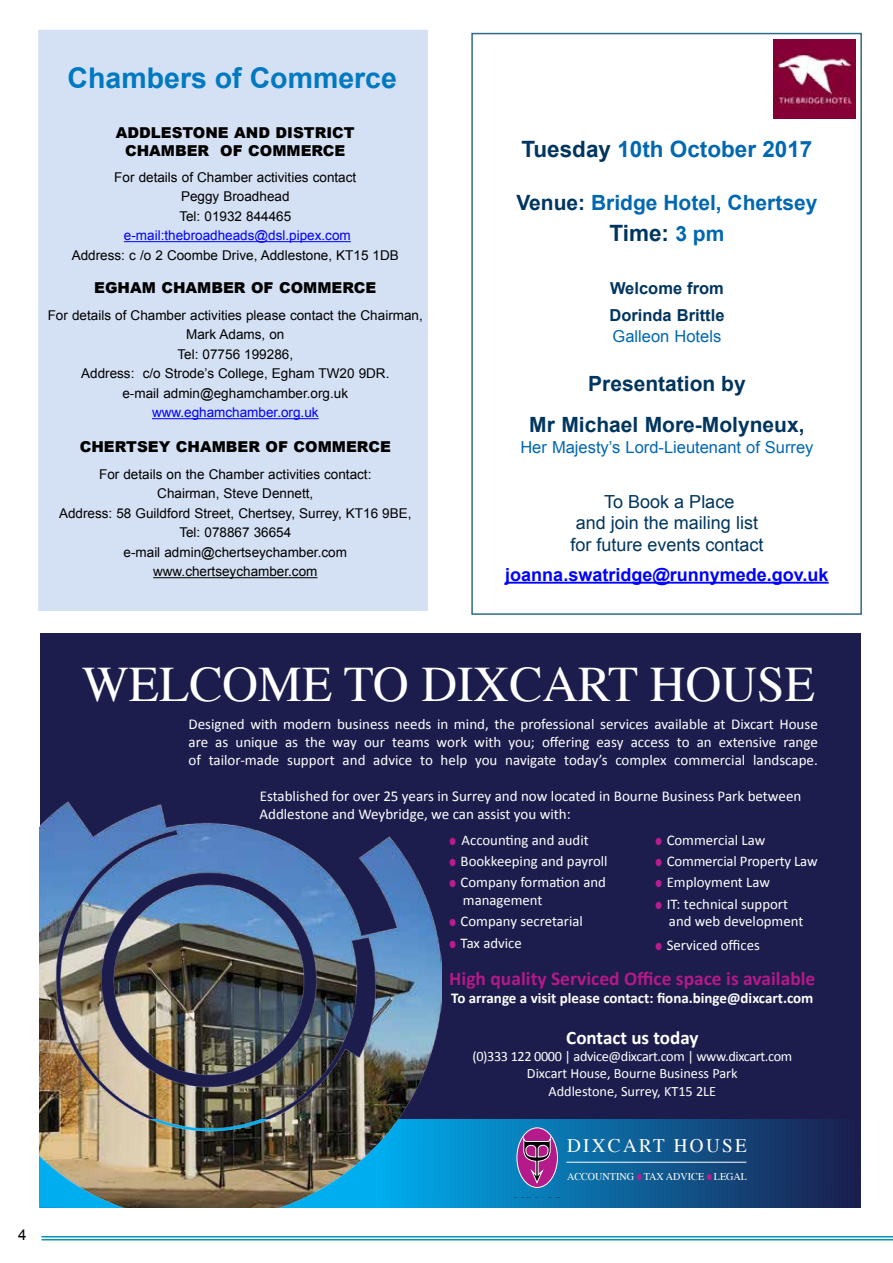
<style>
.page{position:relative;width:893px;height:1263px;background:#fff}
.page>*{position:absolute;margin:0;border:0;box-sizing:border-box;transform-origin:0 0}
.t1{font:49.5px "Times";color:#fff}
.t2{font:700 28.5px "Arial";color:#0079c1}
.t3{font:700 22.5px "Arial";color:#0067b1}
.t4{font:700 22.5px "Arial";color:#00355f}
.t5{font:700 21px/40.5px "Arial";color:#00355f;text-align:center}
.t6{font:700 21px "Arial";color:#0067b1}
.t7{font:700 19.5px "Calibri";color:#b31988}
.t8{font:19.2px "Times";letter-spacing:.12em;color:#fff}
.t9{font:700 19.05px "Calibri";color:#fff}
.t10{font:18px/21.6px "Arial";color:#00355f;text-align:center}
.t11{font:700 18px "Arial";color:#00f}
.t12{font:16.5px "Arial";color:#0067b1}
.t13{font:700 16.5px/27px "Arial";color:#00355f}
.t14{font:15px/18px "Calibri";color:#fff;text-align:justify}
.t15{font:900 15px/18px "Arial";color:#000;text-align:center}
.t16{font:700 15px "Calibri";color:#fff}
.t17{font:15px "Arial";color:#000}
.t18{font:14.7px/17.7px "Calibri";color:#fff}
.t19{font:14.25px/17.5px "Calibri";letter-spacing:-.005em;color:#fff;text-align:center}
.t20{font:13.5px/19.5px "Arial";color:#000;text-align:center}
.t21{font:13.5px "Arial";color:#00f}
.t22{font:10.35px "Times";color:#fff}
.s1{color:#00355f}
.s2{font-size:21px;color:#0067b1}
.s3{color:#b91c8d}
</style>
<div class="page">
<div style="left:471px;top:33px;width:391px;height:582px;border:2px solid #2c6b89"></div>
<div style="left:37px;top:28px;width:392px;height:584px;background:#d4e0f3;border:2px solid #fff"></div>
<hr style="left:124px;top:241px;width:227px;height:1px;background:#00f">
<hr style="left:152px;top:418px;width:167px;height:1px;background:#00f">
<hr style="left:153px;top:577px;width:164px;height:1px;background:#000">
<hr style="left:505px;top:582px;width:324px;height:2px;background:#00f">
<div style="left:40px;top:634px;width:820px;height:574px;background:#1c1d4c"></div>
<svg style="left:441px;top:1119px;width:390px;height:89px"></svg>
<img style="left:40px;top:801px;width:401px;height:407px">
<div style="left:517px;top:1128px;width:40px;height:59px;background:#b51a8a;border-radius:50%"></div>
<svg style="left:523px;top:1138px;width:28px;height:46px"></svg>
<div style="left:517px;top:1127px;width:41px;height:61px;border:1px solid #fff;border-radius:50%"></div>
<hr style="left:566px;top:1162px;width:180px;height:1px;background:#fff">
<img style="left:774px;top:40px;width:81px;height:79px">
<svg style="left:41px;top:1237px;width:852px;height:1px"></svg>
<hr style="left:41px;top:1239px;width:852px;height:1px;background:#0091b1">
<hr style="left:41px;top:1236px;width:852px;height:1px;background:#0091b1">
<h2 class="t2" style="left:68px;top:59px;width:331px">Chambers of Commerce</h2>
<p class="t15" style="left:116px;top:123px;width:240px">ADDLESTONE AND DISTRICT<br>CHAMBER OF COMMERCE</p>
<p class="t20" style="left:114px;top:167px;width:243px">For details of Chamber activities contact<br>Peggy Broadhead<br>Tel: 01932 844465</p>
<p class="t21" style="left:124px;top:227px;width:228px">e-mail:thebroadheads@dsl.pipex.com</p>
<p class="t20" style="left:72px;top:245px;width:329px">Address: c /o 2 Coombe Drive, Addlestone, KT15 1DB</p>
<p class="t15" style="left:94px;top:278px;width:284px">EGHAM CHAMBER OF COMMERCE</p>
<p class="t20" style="left:48px;top:305px;width:377px">For details of Chamber activities please contact the Chairman, Mark Adams, on<br>Tel: 07756 199286,<br>Address: c/o Strode’s College, Egham TW20 9DR.<br>e-mail admin@eghamchamber.org.uk</p>
<p class="t21" style="left:152px;top:404px;width:168px">www.eghamchamber.org.uk</p>
<p class="t15" style="left:80px;top:437px;width:313px">CHERTSEY CHAMBER OF COMMERCE</p>
<p class="t20" style="left:59px;top:464px;width:354px">For details on the Chamber activities contact:<br>Chairman, Steve Dennett,<br>Address: 58 Guildford Street, Chertsey, Surrey, KT16 9BE, Tel: 078867 36654<br>e-mail admin@chertseychamber.com www.chertseychamber.com</p>
<h3 class="t3" style="left:521px;top:135px;width:292px"><span class="s1">Tuesday</span> 10th October 2017</h3>
<h3 class="t6" style="left:516px;top:189px;width:303px"><span class="s1">Venue:</span> Bridge Hotel, Chertsey</h3>
<h3 class="t4" style="left:609px;top:219px;width:116px">Time: <span class="s2">3 pm</span></h3>
<p class="t13" style="left:609px;top:275px;width:117px">Welcome from<br>Dorinda Brittle</p>
<p class="t12" style="left:613px;top:325px;width:110px">Galleon Hotels</p>
<h3 class="t5" style="left:529px;top:364px;width:277px">Presentation by<br>Mr Michael More-Molyneux,</h3>
<p class="t12" style="left:520px;top:436px;width:295px">Her Majesty’s Lord-Lieutenant of Surrey</p>
<h3 class="t10" style="left:570px;top:491px;width:195px">To Book a Place<br>and join the mailing list for future events contact</h3>
<h3 class="t11" style="left:505px;top:562px;width:325px">joanna.swatridge@runnymede.gov.uk</h3>
<p class="t17" style="left:18px;top:1225px;width:10px">4</p>
<h1 class="t1" style="left:82px;top:638px;width:734px">WELCOME TO DIXCART HOUSE</h1>
<p class="t14" style="left:188px;top:715px;width:631px">Designed with modern business needs in mind, the professional services available at Dixcart House are as unique as the way our teams work with you; offering easy access to an extensive range of tailor-made support and advice to help you navigate today’s complex commercial landscape.</p>
<p class="t14" style="left:259px;top:787px;width:543px">Established for over 25 years in Surrey and now located in Bourne Business Park between<br>Addlestone and Weybridge, we can assist you with:</p>
<p class="t18" style="left:656px;top:831px;width:111px"><span class="s3">●</span> Commercial Law</p>
<p class="t18" style="left:656px;top:852px;width:164px"><span class="s3">●</span> Commercial Property Law</p>
<p class="t18" style="left:656px;top:874px;width:116px"><span class="s3">●</span> Employment Law</p>
<p class="t18" style="left:669px;top:895px;width:136px;text-indent:-13px"><span class="s3">●</span> IT: technical support and web development</p>
<p class="t18" style="left:656px;top:936px;width:106px"><span class="s3">●</span> Serviced offices</p>
<h3 class="t7" style="left:449px;top:966px;width:368px">High quality Serviced Office space is available</h3>
<p class="t16" style="left:451px;top:988px;width:364px">To arrange a visit please contact: fiona.binge@dixcart.com</p>
<h3 class="t9" style="left:566px;top:1025px;width:134px">Contact us today</h3>
<p class="t19" style="left:472px;top:1047px;width:321px">(0)333 122 0000 | advice@dixcart.com | www.dixcart.com<br>Dixcart House, Bourne Business Park<br>Addlestone, Surrey, KT15 2LE</p>
<p class="t18" style="left:450px;top:831px;width:141px"><span class="s3">●</span> Accounting and audit</p>
<p class="t18" style="left:450px;top:852px;width:160px"><span class="s3">●</span> Bookkeeping and payroll</p>
<p class="t18" style="left:463px;top:874px;width:145px;text-indent:-13px"><span class="s3">●</span> Company formation and management</p>
<p class="t18" style="left:450px;top:913px;width:135px"><span class="s3">●</span> Company secretarial</p>
<p class="t18" style="left:450px;top:934px;width:74px"><span class="s3">●</span> Tax advice</p>
<h3 class="t8" style="left:567px;top:1127px;width:181px">DIXCART HOUSE</h3>
<p class="t22" style="left:567px;top:1166px;width:182px">ACCOUNTING <span class="s3">●</span> TAX ADVICE <span class="s3">●</span> LEGAL</p>
</div>
